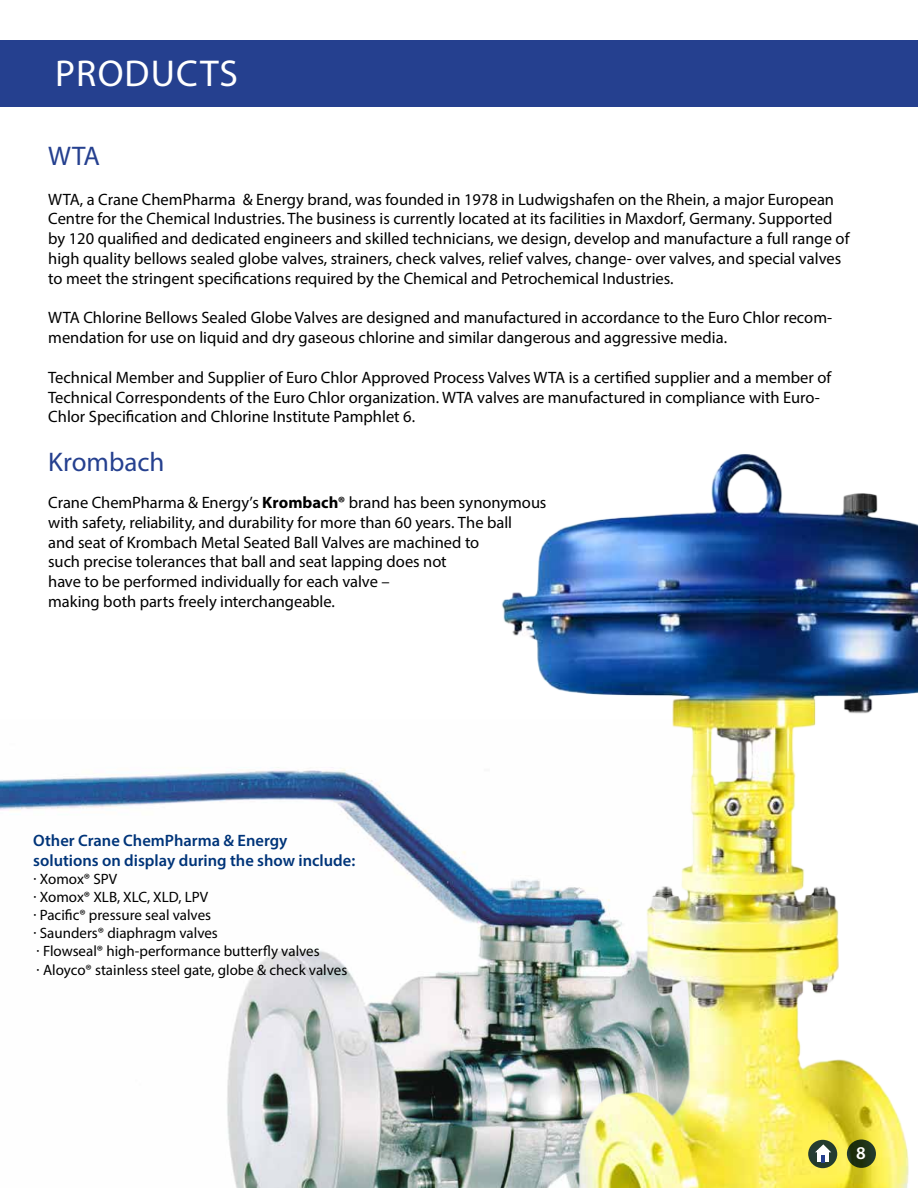
<style>
.page{position:relative;width:918px;height:1188px;background:#fff}
.page>*{position:absolute;margin:0;border:0;box-sizing:border-box;transform-origin:0 0}
.t1{font:37.5px "Myriad Pro";letter-spacing:.03em;color:#fff}
.t2{font:27px "Myriad Pro";color:#25408f}
.t3{font:600 18px "Myriad Pro";color:#fff}
.t4{font:16.5px/19.8px "Myriad Pro";color:#000}
.t5{font:600 16.5px/19.8px "Myriad Pro";color:#003479}
.t6{font:15px/18px "Myriad Pro";color:#000}
.s1{font-weight:700}
</style>
<div class="page">
<img style="left:0;top:767px;width:484px;height:421px">
<div style="left:0;top:40px;width:918px;height:66px;background:#25408f"></div>
<img style="left:484px;top:454px;width:434px;height:734px">
<svg style="left:847px;top:1140px;width:29px;height:28px"></svg>
<svg style="left:808px;top:1140px;width:29px;height:28px"></svg>
<svg style="left:815px;top:1144px;width:16px;height:19px"></svg>
<h1 class="t1" style="left:55px;top:51px;width:184px">PRODUCTS</h1>
<h2 class="t2" style="left:48px;top:139px;width:53px">WTA</h2>
<p class="t4" style="left:48px;top:189px;width:803px">WTA, a Crane ChemPharma &amp; Energy brand, was founded in 1978 in Ludwigshafen on the Rhein, a major European Centre for the Chemical Industries. The business is currently located at its facilities in Maxdorf, Germany. Supported by 120 qualified and dedicated engineers and skilled technicians, we design, develop and manufacture a full range of high quality bellows sealed globe valves, strainers, check valves, relief valves, change- over valves, and special valves to meet the stringent specifications required by the Chemical and Petrochemical Industries.</p>
<p class="t4" style="left:48px;top:308px;width:785px">WTA Chlorine Bellows Sealed Globe Valves are designed and manufactured in accordance to the Euro Chlor recom&shy;mendation for use on liquid and dry gaseous chlorine and similar dangerous and aggressive media.</p>
<p class="t4" style="left:48px;top:367px;width:785px">Technical Member and Supplier of Euro Chlor Approved Process Valves WTA is a certified supplier and a member of<br>Technical Correspondents of the Euro Chlor organization. WTA valves are manufactured in compliance with Euro-<br>Chlor Specification and Chlorine Institute Pamphlet 6.</p>
<h2 class="t2" style="left:48px;top:445px;width:118px">Krombach</h2>
<p class="t4" style="left:48px;top:492px;width:500px">Crane ChemPharma &amp; Energy’s <span class="s1">Krombach®</span> brand has been synonymous with safety, reliability, and durability for more than 60 years. The ball<br>and seat of Krombach Metal Seated Ball Valves are machined to<br>such precise tolerances that ball and seat lapping does not<br>have to be performed individually for each valve –<br>making both parts freely interchangeable.</p>
<p class="t5" style="left:33px;top:830px;width:323px">Other Crane ChemPharma &amp; Energy solutions on display during the show include:</p>
<p class="t6" style="left:33px;top:869px;width:288px">· Xomox® SPV<br>· Xomox® XLB, XLC, XLD, LPV<br>· Pacific® pressure seal valves<br>· Saunders® diaphragm valves<br>· Flowseal® high-performance butterfly valves</p>
<p class="t6" style="left:37px;top:961px;width:312px">· Aloyco® stainless steel gate, globe &amp; check valves</p>
<p class="t3" style="left:856px;top:1142px;width:11px">8</p>
</div>
